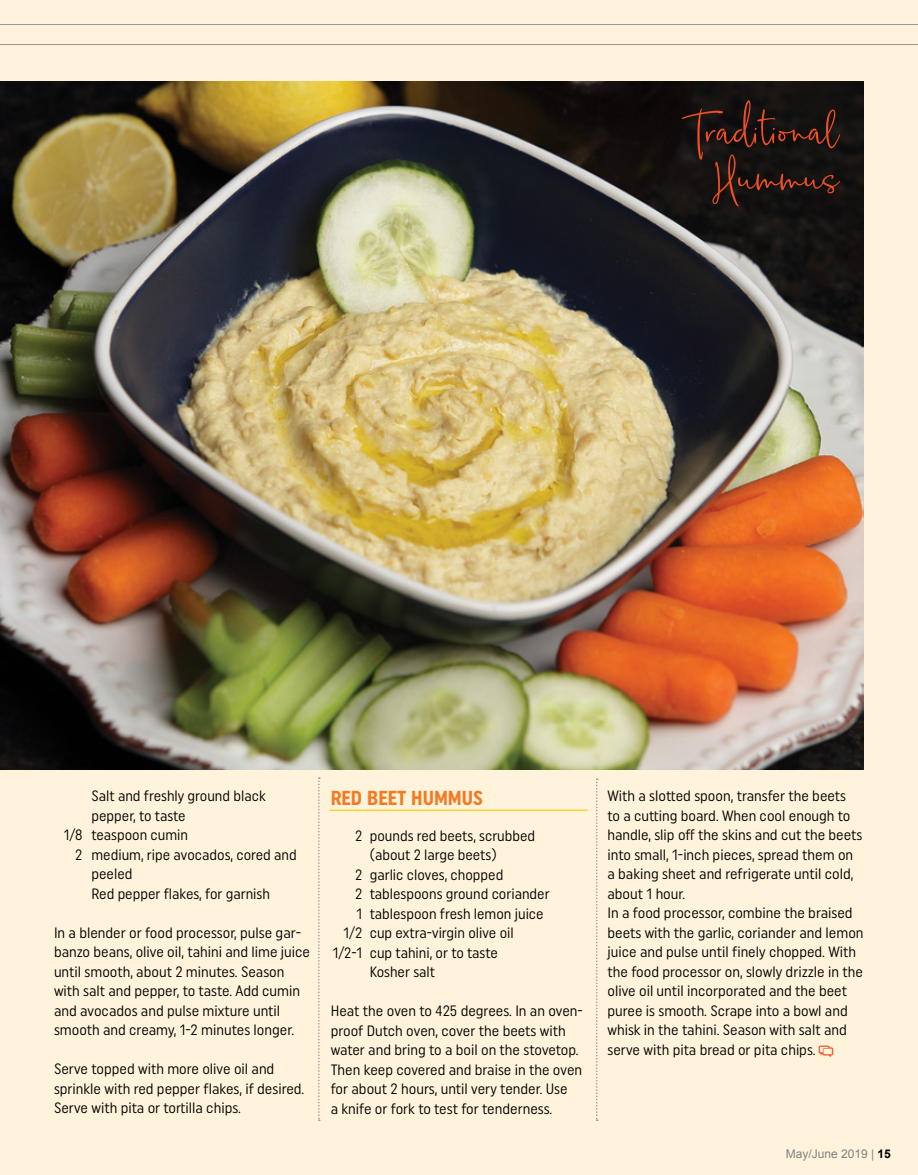
<style>
.page{position:relative;width:918px;height:1175px;background:#fff}
.page>*{position:absolute;margin:0;border:0;box-sizing:border-box;transform-origin:0 0}
.t1{font:70.8px "Musette Script";color:#f04e23}
.t2{font:700 20.25px "Uniform Condensed";color:#f47920}
.t3{font:15px/19.5px "Uniform Condensed";color:#000}
.t4{font:12px "Arial";color:#808285}
.s1{font-weight:700;color:#000}
</style>
<div class="page">
<div style="left:0;top:0;width:918px;height:1174px;background:#fff4db"></div>
<hr style="left:0;top:44px;width:918px;height:1px;background:#939598">
<hr style="left:0;top:24px;width:918px;height:1px;background:#939598">
<svg style="left:318px;top:777px;width:2px;height:343px"></svg>
<svg style="left:596px;top:778px;width:2px;height:342px"></svg>
<hr style="left:330px;top:809px;width:258px;height:2px;background:#ffcb05">
<img style="left:0;top:81px;width:864px;height:689px">
<h1 class="t1" style="left:682px;top:76px;width:159px">Traditional</h1>
<h1 class="t1" style="left:712px;top:122px;width:128px">Hummus</h1>
<p class="t3" style="left:91px;top:786px;width:176px">Salt and freshly ground black</p>
<p class="t3" style="left:91px;top:805px;width:96px">pepper, to taste</p>
<p class="t3" style="left:64px;top:825px;width:126px">1/8 teaspoon cumin</p>
<p class="t3" style="left:75px;top:844px;width:223px">2 medium, ripe avocados, cored and</p>
<p class="t3" style="left:91px;top:864px;width:42px">peeled</p>
<p class="t3" style="left:91px;top:883px;width:180px">Red pepper flakes, for garnish</p>
<p class="t3" style="left:54px;top:922px;width:258px">In a blender or food processor, pulse gar&shy;banzo beans, olive oil, tahini and lime juice until smooth, about 2 minutes. Season with salt and pepper, to taste. Add cumin and avocados and pulse mixture until smooth and creamy, 1-2 minutes longer.</p>
<p class="t3" style="left:54px;top:1059px;width:252px">Serve topped with more olive oil and sprinkle with red pepper flakes, if desired.<br>Serve with pita or tortilla chips.</p>
<h2 class="t2" style="left:331px;top:786px;width:154px">RED BEET HUMMUS</h2>
<p class="t3" style="left:355px;top:825px;width:182px">2 pounds red beets, scrubbed</p>
<p class="t3" style="left:370px;top:844px;width:128px">(about 2 large beets)</p>
<p class="t3" style="left:355px;top:864px;width:150px">2 garlic cloves, chopped</p>
<p class="t3" style="left:355px;top:883px;width:196px">2 tablespoons ground coriander</p>
<p class="t3" style="left:357px;top:903px;width:189px">1 tablespoon fresh lemon juice</p>
<p class="t3" style="left:344px;top:922px;width:172px">1/2 cup extra-virgin olive oil</p>
<p class="t3" style="left:333px;top:942px;width:167px">1/2-1 cup tahini, or to taste</p>
<p class="t3" style="left:370px;top:961px;width:67px">Kosher salt</p>
<p class="t3" style="left:331px;top:1000px;width:254px">Heat the oven to 425 degrees. In an oven&shy;proof Dutch oven, cover the beets with water and bring to a boil on the stovetop.<br>Then keep covered and braise in the oven for about 2 hours, until very tender. Use<br>a knife or fork to test for tenderness.</p>
<p class="t3" style="left:607px;top:786px;width:258px">With a slotted spoon, transfer the beets<br>to a cutting board. When cool enough to handle, slip off the skins and cut the beets into small, 1-inch pieces, spread them on a baking sheet and refrigerate until cold, about 1 hour.<br>In a food processor, combine the braised beets with the garlic, coriander and lemon juice and pulse until finely chopped. With the food processor on, slowly drizzle in the olive oil until incorporated and the beet puree is smooth. Scrape into a bowl and whisk in the tahini. Season with salt and serve with pita bread or pita chips.</p>
<p class="t4" style="left:786px;top:1145px;width:107px">May/June 2019 | <span class="s1">15</span></p>
</div>
